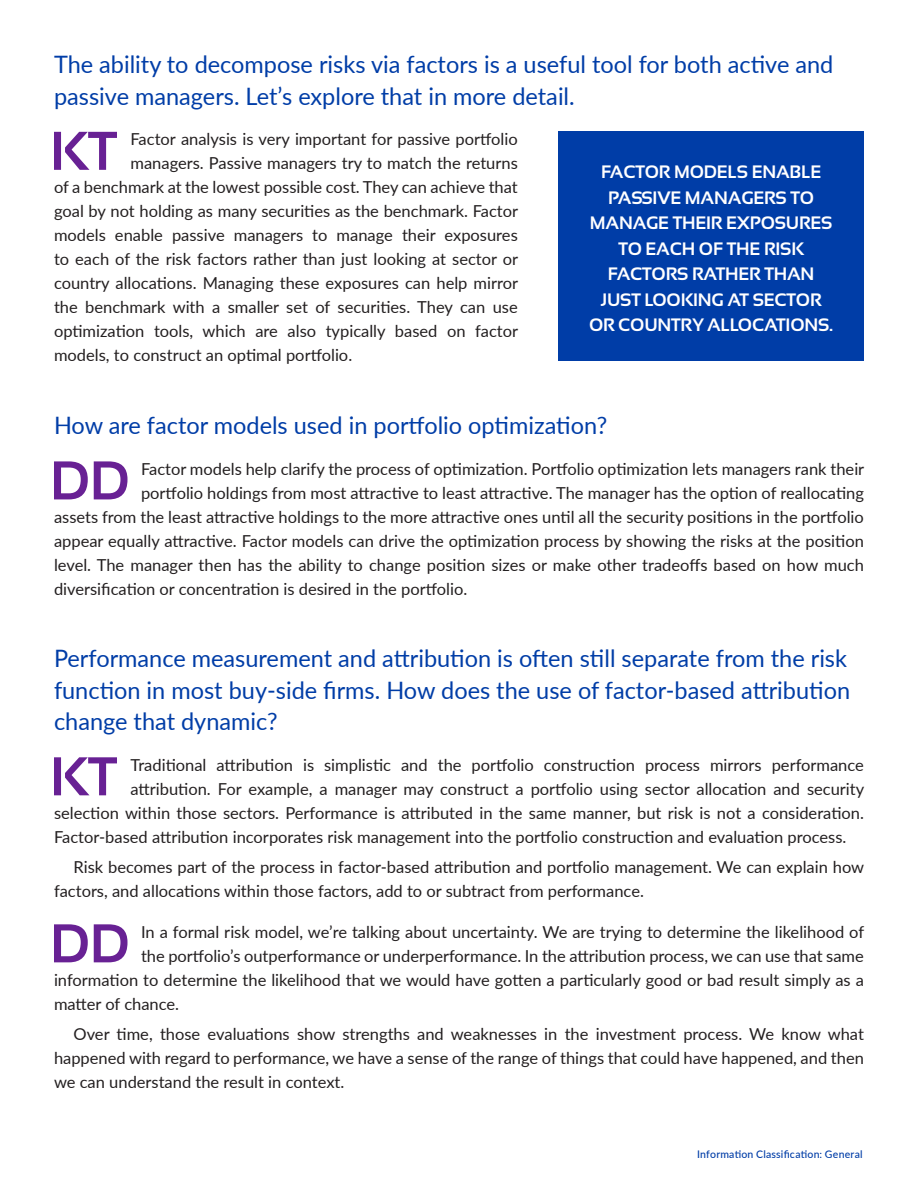
<style>
.page{position:relative;width:918px;height:1188px;background:#fff}
.page>*{position:absolute;margin:0;border:0;box-sizing:border-box;transform-origin:0 0}
.Question{font:24px/31.5px "Lato";color:#003da7}
.Box_Text{font:700 18px/25.5px "Sansation";letter-spacing:-.01em;color:#fff;text-align:center}
.Body_Copy{font:16.5px "Lato";color:#231f20}
.Body_Copy_Indent{font:16.5px/24px "Lato";color:#231f20}
.t1{font:500 10.5px "Lato";letter-spacing:.02em;color:#003da7}
</style>
<div class="page">
<svg style="left:54px;top:132px;width:63px;height:38px"></svg>
<svg style="left:54px;top:757px;width:63px;height:38px"></svg>
<svg style="left:54px;top:924px;width:74px;height:38px"></svg>
<svg style="left:54px;top:461px;width:74px;height:38px"></svg>
<div style="left:558px;top:132px;width:306px;height:229px;background:#003da7"></div>
<p class="Question" style="left:54px;top:48px;width:781px">The ability to decompose risks via factors is a useful tool for both active and passive managers. Let’s explore that in more detail.</p>
<p class="Body_Copy" style="left:131px;top:127px;width:389px">Factor analysis is very important for passive portfolio</p>
<p class="Body_Copy" style="left:131px;top:151px;width:389px">managers. Passive managers try to match the returns</p>
<p class="Body_Copy" style="left:54px;top:175px;width:465px">of a benchmark at the lowest possible cost. They can achieve that</p>
<p class="Body_Copy" style="left:54px;top:199px;width:466px">goal by not holding as many securities as the benchmark. Factor</p>
<p class="Body_Copy" style="left:54px;top:223px;width:465px">models enable passive managers to manage their exposures</p>
<p class="Body_Copy" style="left:54px;top:247px;width:466px">to each of the risk factors rather than just looking at sector or</p>
<p class="Body_Copy" style="left:54px;top:271px;width:466px">country allocations. Managing these exposures can help mirror</p>
<p class="Body_Copy" style="left:54px;top:295px;width:465px">the benchmark with a smaller set of securities. They can use</p>
<p class="Body_Copy" style="left:54px;top:319px;width:466px">optimization tools, which are also typically based on factor</p>
<p class="Body_Copy" style="left:54px;top:343px;width:300px">models, to construct an optimal portfolio.</p>
<p class="Box_Text" style="left:589px;top:159px;width:246px">FACTOR MODELS ENABLE<br>PASSIVE MANAGERS TO<br>MANAGE THEIR EXPOSURES<br>TO EACH OF THE RISK<br>FACTORS RATHER THAN<br>JUST LOOKING AT SECTOR<br>OR COUNTRY ALLOCATIONS.</p>
<p class="Question" style="left:54px;top:409px;width:555px">How are factor models used in portfolio optimization?</p>
<p class="Body_Copy" style="left:141px;top:457px;width:725px">Factor models help clarify the process of optimization. Portfolio optimization lets managers rank their</p>
<p class="Body_Copy" style="left:141px;top:481px;width:724px">portfolio holdings from most attractive to least attractive. The manager has the option of reallocating</p>
<p class="Body_Copy" style="left:54px;top:505px;width:811px">assets from the least attractive holdings to the more attractive ones until all the security positions in the portfolio</p>
<p class="Body_Copy" style="left:54px;top:529px;width:811px">appear equally attractive. Factor models can drive the optimization process by showing the risks at the position</p>
<p class="Body_Copy" style="left:54px;top:553px;width:811px">level. The manager then has the ability to change position sizes or make other tradeoffs based on how much</p>
<p class="Body_Copy" style="left:54px;top:577px;width:415px">diversification or concentration is desired in the portfolio.</p>
<p class="Question" style="left:54px;top:642px;width:798px">Performance measurement and attribution is often still separate from the risk function in most buy-side firms. How does the use of factor-based attribution change that dynamic?</p>
<p class="Body_Copy" style="left:131px;top:753px;width:735px">Traditional attribution is simplistic and the portfolio construction process mirrors performance</p>
<p class="Body_Copy" style="left:131px;top:777px;width:735px">attribution. For example, a manager may construct a portfolio using sector allocation and security</p>
<p class="Body_Copy" style="left:54px;top:801px;width:811px">selection within those sectors. Performance is attributed in the same manner, but risk is not a consideration.</p>
<p class="Body_Copy" style="left:54px;top:825px;width:794px">Factor-based attribution incorporates risk management into the portfolio construction and evaluation process.</p>
<p class="Body_Copy_Indent" style="left:54px;top:855px;width:812px;text-indent:20px">Risk becomes part of the process in factor-based attribution and portfolio management. We can explain how factors, and allocations within those factors, add to or subtract from performance.</p>
<p class="Body_Copy" style="left:141px;top:920px;width:725px">In a formal risk model, we’re talking about uncertainty. We are trying to determine the likelihood of</p>
<p class="Body_Copy" style="left:141px;top:944px;width:724px">the portfolio’s outperformance or underperformance. In the attribution process, we can use that same</p>
<p class="Body_Copy" style="left:54px;top:968px;width:811px">information to determine the likelihood that we would have gotten a particularly good or bad result simply as a</p>
<p class="Body_Copy" style="left:54px;top:992px;width:127px">matter of chance.</p>
<p class="Body_Copy_Indent" style="left:54px;top:1022px;width:811px;text-align:justify;text-indent:20px">Over time, those evaluations show strengths and weaknesses in the investment process. We know what happened with regard to performance, we have a sense of the range of things that could have happened, and then we can understand the result in context.</p>
<p class="t1" style="left:697px;top:1146px;width:167px">Information Classification: General</p>
</div>
